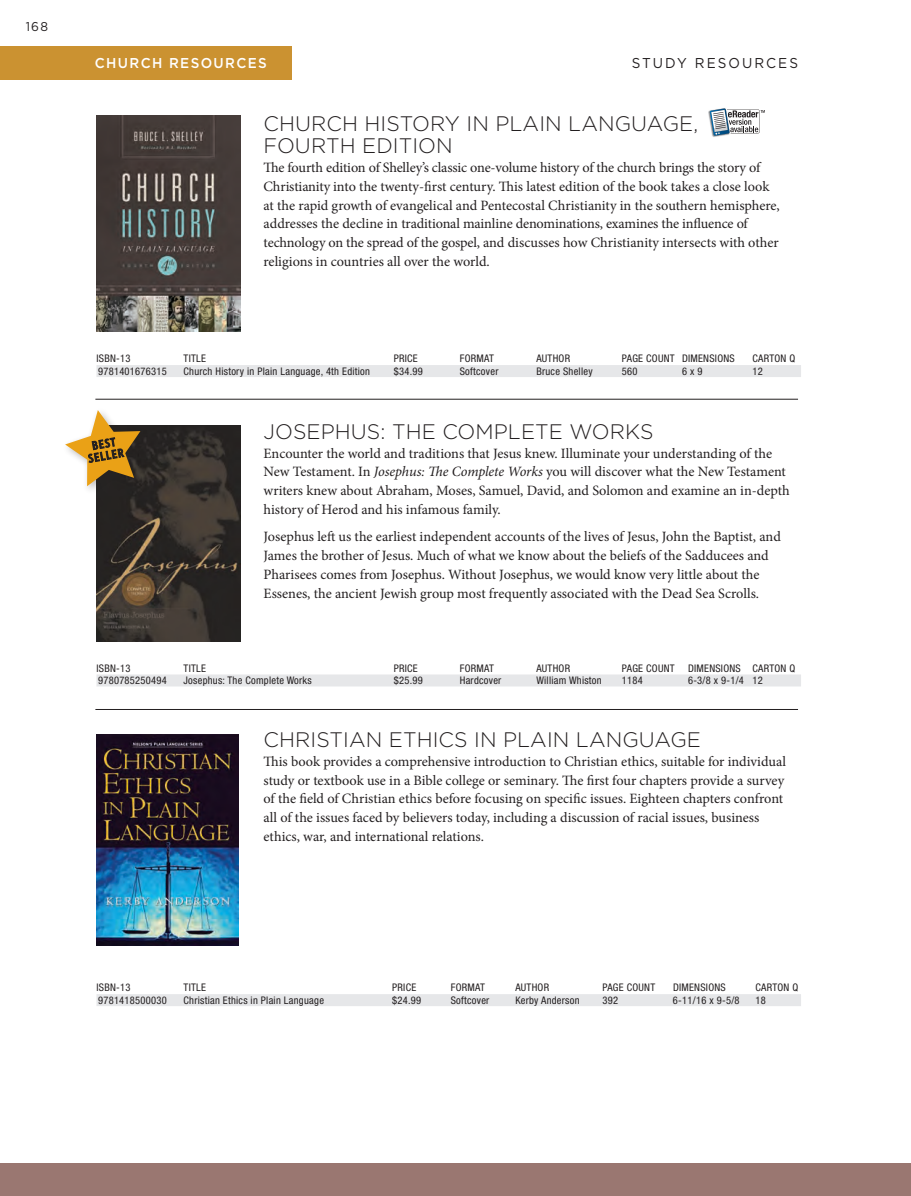
<style>
.page{position:relative;width:911px;height:1196px;background:#fff}
.page>*{position:absolute;margin:0;border:0;box-sizing:border-box;transform-origin:0 0}
.t1{font:300 21px/22.5px "Gotham";letter-spacing:.005em;color:#231f20}
.t2{font:14.25px/18.8px "Minion Pro";letter-spacing:-.005em;color:#231f20}
.t3{font:500 14.25px "Gotham";letter-spacing:.1em;color:#fff;scale:.95 1}
.t4{font:14.25px "Gotham";letter-spacing:.15em;color:#231f20;scale:.95 1}
.t5{font:12.75px "Gotham";color:#231f20;scale:.95 1}
.t6{font:condensed 10.5px "Helvetica Neue LT Std";letter-spacing:.025em;color:#231f20}
.s1{font-style:italic}
</style>
<div class="page">
<div style="left:0;top:47px;width:292px;height:33px;background:#cb9231"></div>
<div style="left:905px;top:1163px;width:5px;height:33px;background:#9a7771"></div>
<div style="left:0;top:1163px;width:905px;height:33px;background:#9a7771"></div>
<hr style="left:95px;top:399px;width:702px;height:1px;background:#231f20">
<hr style="left:95px;top:709px;width:702px;height:1px;background:#231f20">
<img style="left:708px;top:111px;width:12px;height:26px">
<svg style="left:709px;top:108px;width:55px;height:28px"></svg>
<img style="left:96px;top:116px;width:144px;height:216px">
<div style="left:96px;top:365px;width:704px;height:12px;background:#e6e7e9"></div>
<img style="left:96px;top:425px;width:144px;height:216px">
<div style="left:96px;top:674px;width:704px;height:12px;background:#e6e7e9"></div>
<img style="left:96px;top:735px;width:142px;height:210px">
<div style="left:96px;top:994px;width:704px;height:12px;background:#e6e7e9"></div>
<div style="left:62px;top:407px;width:87px;height:88px;background:#231f20;opacity:.3"></div>
<svg style="left:65px;top:410px;width:75px;height:76px"></svg>
<p class="t5" style="left:26px;top:20px;width:25px">168</p>
<p class="t3" style="left:95px;top:55px;width:182px">CHURCH RESOURCES</p>
<p class="t4" style="left:631px;top:55px;width:176px">STUDY RESOURCES</p>
<h1 class="t1" style="left:263px;top:112px;width:436px">CHURCH HISTORY IN PLAIN LANGUAGE,<br>FOURTH EDITION</h1>
<p class="t2" style="left:263px;top:158px;width:517px">The fourth edition of Shelley’s classic one-volume history of the church brings the story of Christianity into the twenty-first century. This latest edition of the book takes a close look at the rapid growth of evangelical and Pentecostal Christianity in the southern hemisphere, addresses the decline in traditional mainline denominations, examines the influence of technology on the spread of the gospel, and discusses how Christianity intersects with other religions in countries all over the world.</p>
<p class="t6" style="left:96px;top:352px;width:36px">ISBN-13</p>
<p class="t6" style="left:183px;top:352px;width:24px">TITLE</p>
<p class="t6" style="left:393px;top:352px;width:26px">PRICE</p>
<p class="t6" style="left:459px;top:352px;width:36px">FORMAT</p>
<p class="t6" style="left:536px;top:352px;width:35px">AUTHOR</p>
<p class="t6" style="left:621px;top:352px;width:114px">PAGE COUNT DIMENSIONS</p>
<p class="t6" style="left:752px;top:352px;width:44px">CARTON Q</p>
<p class="t6" style="left:98px;top:365px;width:70px">9781401676315</p>
<p class="t6" style="left:183px;top:365px;width:188px">Church History in Plain Language, 4th Edition</p>
<p class="t6" style="left:393px;top:365px;width:31px">$34.99</p>
<p class="t6" style="left:459px;top:365px;width:40px">Softcover</p>
<p class="t6" style="left:536px;top:365px;width:58px">Bruce Shelley</p>
<p class="t6" style="left:621px;top:365px;width:17px">560</p>
<p class="t6" style="left:681px;top:365px;width:22px">6 x 9</p>
<p class="t6" style="left:752px;top:365px;width:12px">12</p>
<h1 class="t1" style="left:263px;top:420px;width:391px">JOSEPHUS: THE COMPLETE WORKS</h1>
<p class="t2" style="left:263px;top:444px;width:527px">Encounter the world and traditions that Jesus knew. Illuminate your understanding of the New Testament. In <span class="s1">Josephus: The Complete Works</span> you will discover what the New Testament writers knew about Abraham, Moses, Samuel, David, and Solomon and examine an in-depth history of Herod and his infamous family.</p>
<p class="t2" style="left:263px;top:527px;width:518px">Josephus left us the earliest independent accounts of the lives of Jesus, John the Baptist, and James the brother of Jesus. Much of what we know about the beliefs of the Sadducees and Pharisees comes from Josephus. Without Josephus, we would know very little about the Essenes, the ancient Jewish group most frequently associated with the Dead Sea Scrolls.</p>
<p class="t6" style="left:96px;top:662px;width:36px">ISBN-13</p>
<p class="t6" style="left:183px;top:662px;width:24px">TITLE</p>
<p class="t6" style="left:393px;top:662px;width:26px">PRICE</p>
<p class="t6" style="left:459px;top:662px;width:36px">FORMAT</p>
<p class="t6" style="left:536px;top:662px;width:35px">AUTHOR</p>
<p class="t6" style="left:621px;top:662px;width:54px">PAGE COUNT</p>
<p class="t6" style="left:687px;top:662px;width:109px">DIMENSIONS CARTON Q</p>
<p class="t6" style="left:98px;top:674px;width:70px">9780785250494</p>
<p class="t6" style="left:183px;top:674px;width:130px">Josephus: The Complete Works</p>
<p class="t6" style="left:393px;top:674px;width:31px">$25.99</p>
<p class="t6" style="left:459px;top:674px;width:43px">Hardcover</p>
<p class="t6" style="left:536px;top:674px;width:67px">William Whiston</p>
<p class="t6" style="left:621px;top:674px;width:22px">1184</p>
<p class="t6" style="left:687px;top:674px;width:76px">6-3/8 x 9-1/4 12</p>
<h1 class="t1" style="left:263px;top:728px;width:439px">CHRISTIAN ETHICS IN PLAIN LANGUAGE</h1>
<p class="t2" style="left:263px;top:752px;width:523px">This book provides a comprehensive introduction to Christian ethics, suitable for individual study or textbook use in a Bible college or seminary. The first four chapters provide a survey of the field of Christian ethics before focusing on specific issues. Eighteen chapters confront all of the issues faced by believers today, including a discussion of racial issues, business ethics, war, and international relations.</p>
<p class="t6" style="left:96px;top:981px;width:36px">ISBN-13</p>
<p class="t6" style="left:183px;top:981px;width:24px">TITLE</p>
<p class="t6" style="left:392px;top:981px;width:26px">PRICE</p>
<p class="t6" style="left:450px;top:981px;width:36px">FORMAT</p>
<p class="t6" style="left:515px;top:981px;width:35px">AUTHOR</p>
<p class="t6" style="left:602px;top:981px;width:54px">PAGE COUNT</p>
<p class="t6" style="left:672px;top:981px;width:54px">DIMENSIONS</p>
<p class="t6" style="left:755px;top:981px;width:44px">CARTON Q</p>
<p class="t6" style="left:98px;top:994px;width:70px">9781418500030</p>
<p class="t6" style="left:183px;top:994px;width:142px">Christian Ethics in Plain Language</p>
<p class="t6" style="left:392px;top:994px;width:31px">$24.99</p>
<p class="t6" style="left:450px;top:994px;width:40px">Softcover</p>
<p class="t6" style="left:515px;top:994px;width:66px">Kerby Anderson</p>
<p class="t6" style="left:602px;top:994px;width:17px">392</p>
<p class="t6" style="left:672px;top:994px;width:68px">6-11/16 x 9-5/8</p>
<p class="t6" style="left:755px;top:994px;width:12px">18</p>
</div>
